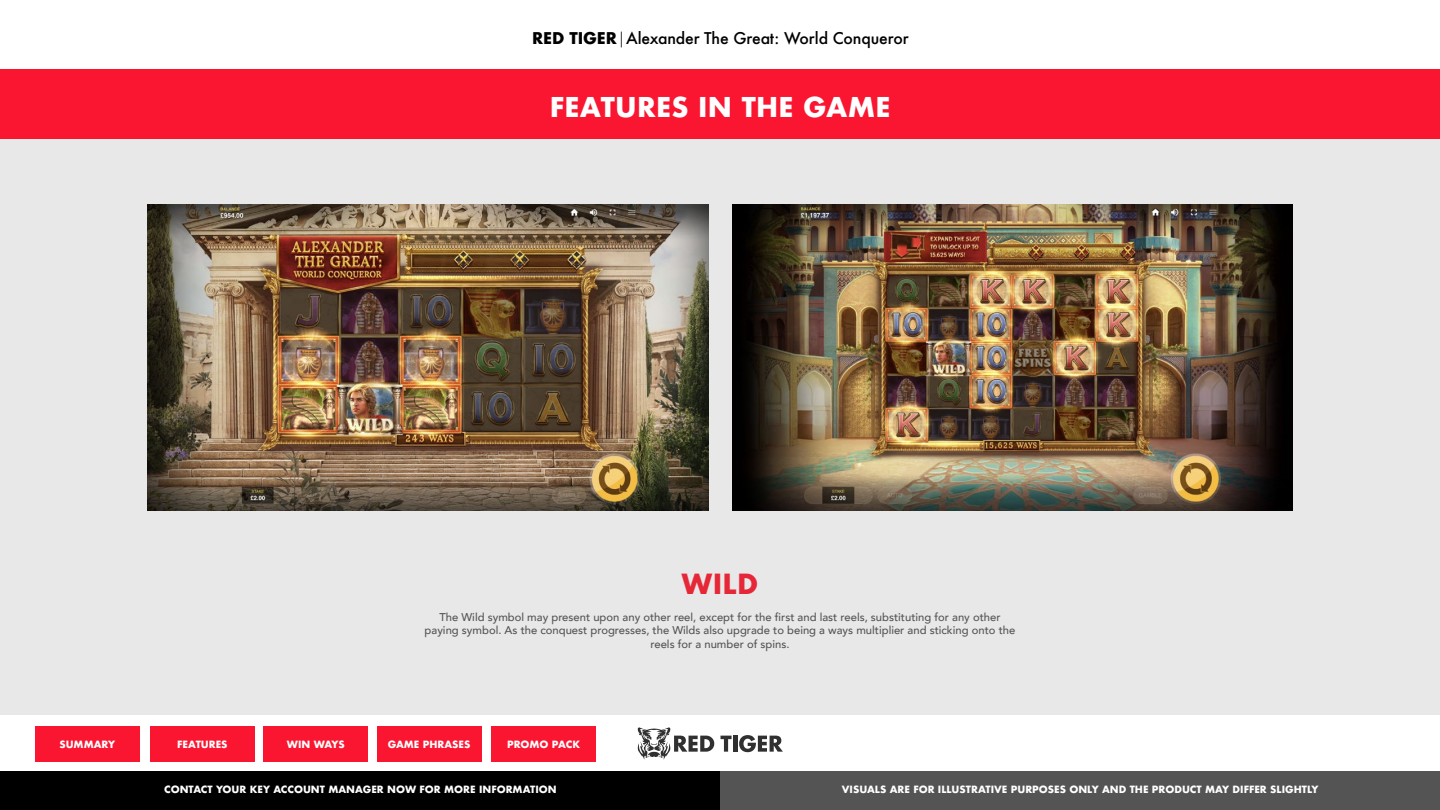
<style>
.page{position:relative;width:1440px;height:810px;background:#fff}
.page>*{position:absolute;margin:0;border:0;box-sizing:border-box;transform-origin:0 0}
.t1{font:700 27px "Futura";color:#e62737}
.t2{font:700 26.55px "Futura";letter-spacing:.01em;color:#fff}
.t3{font:500 15.75px "Futura";letter-spacing:-.01em;color:#000}
.t4{font:500 11.25px/13.5px "Avenir";color:#545454;text-align:center}
.t5{font:700 9.75px "Futura";color:#fff}
.s1{font-weight:700}
.s2{font-weight:300;font-stretch:condensed}
</style>
<div class="page">
<svg style="left:638px;top:727px;width:76px;height:33px"></svg>
<svg style="left:721px;top:736px;width:11px;height:16px"></svg>
<hr style="left:733px;top:736px;width:4px;height:16px;background:#303030">
<svg style="left:739px;top:735px;width:44px;height:17px"></svg>
<div style="left:0;top:70px;width:1440px;height:644px;background:#e8e8e8"></div>
<div style="left:0;top:69px;width:1440px;height:69px;background:#fa1631"></div>
<div style="left:0;top:771px;width:720px;height:39px;background:#000"></div>
<div style="left:720px;top:771px;width:720px;height:39px;background:#545454"></div>
<div style="left:35px;top:726px;width:105px;height:35px;background:#fa1631"></div>
<div style="left:150px;top:726px;width:105px;height:35px;background:#fa1631"></div>
<div style="left:263px;top:726px;width:105px;height:35px;background:#fa1631"></div>
<div style="left:377px;top:726px;width:105px;height:35px;background:#fa1631"></div>
<div style="left:491px;top:726px;width:105px;height:35px;background:#fa1631"></div>
<img style="left:732px;top:205px;width:560px;height:306px">
<img style="left:148px;top:205px;width:561px;height:305px">
<h3 class="t3" style="left:532px;top:27px;width:378px"><span class="s1">RED TIGER</span> <span class="s2">|</span> Alexander The Great: World Conqueror</h3>
<h2 class="t2" style="left:550px;top:88px;width:342px">FEATURES IN THE GAME</h2>
<h1 class="t1" style="left:682px;top:564px;width:78px">WILD</h1>
<p class="t4" style="left:425px;top:609px;width:592px">The Wild symbol may present upon any other reel, except for the first and last reels, substituting for any other paying symbol. As the conquest progresses, the Wilds also upgrade to being a ways multiplier and sticking onto the reels for a number of spins.</p>
<p class="t5" style="left:59px;top:737px;width:57px">SUMMARY</p>
<p class="t5" style="left:177px;top:737px;width:52px">FEATURES</p>
<p class="t5" style="left:287px;top:737px;width:59px">WIN WAYS</p>
<p class="t5" style="left:388px;top:737px;width:84px">GAME PHRASES</p>
<p class="t5" style="left:507px;top:737px;width:75px">PROMO PACK</p>
<p class="t5" style="left:164px;top:783px;width:394px">CONTACT YOUR KEY ACCOUNT MANAGER NOW FOR MORE INFORMATION</p>
<p class="t5" style="left:842px;top:783px;width:478px">VISUALS ARE FOR ILLUSTRATIVE PURPOSES ONLY AND THE PRODUCT MAY DIFFER SLIGHTLY</p>
</div>
